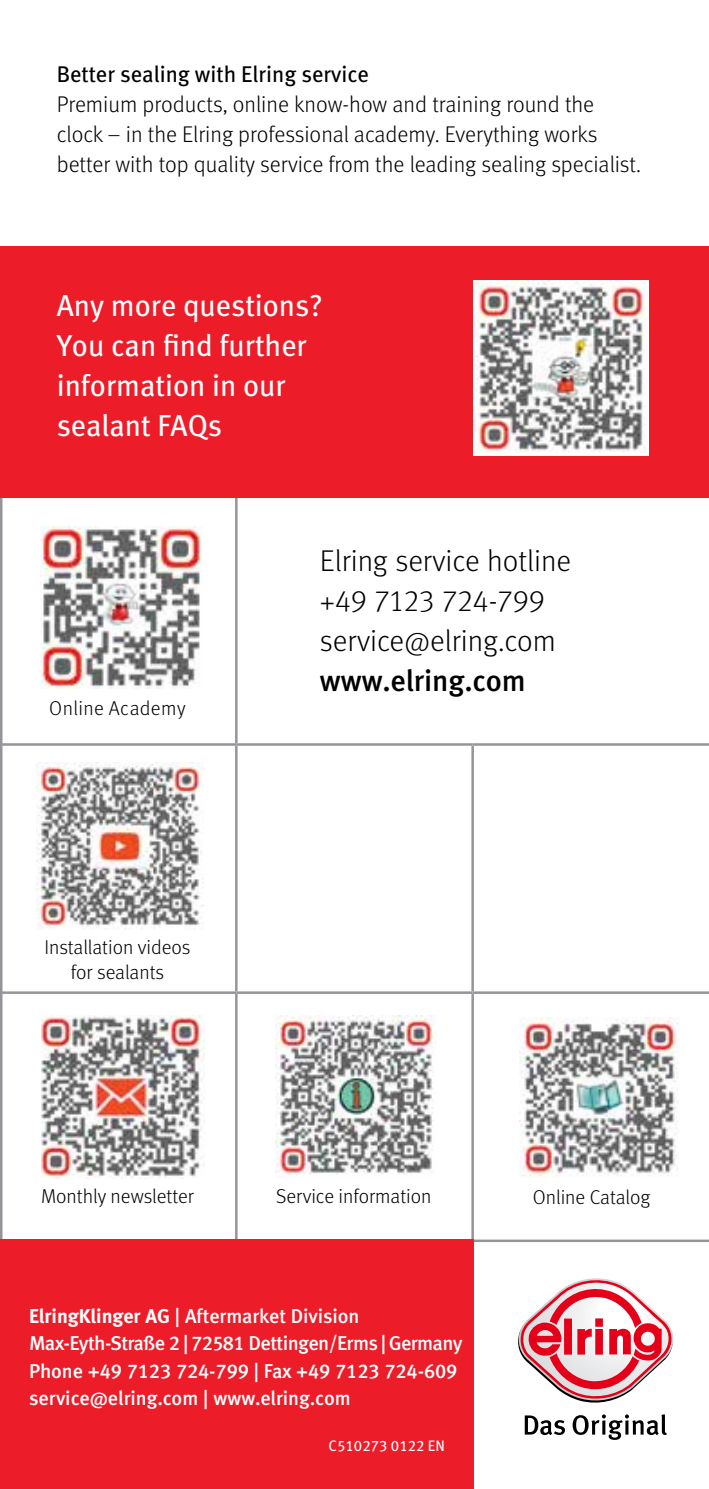
<style>
.page{position:relative;width:709px;height:1489px;background:#fff}
.page>*{position:absolute;margin:0;border:0;box-sizing:border-box;transform-origin:0 0}
.t1{font:30.25px/40px "Meta Book LF";color:#fff}
.t2{font:30px/40px "Meta Light LF";color:#000}
.t3{font:30px "Meta Medium CELF";color:#000}
.t4{font:22.75px/30px "Meta Light LF";color:#000}
.t5{font:22.75px "Meta Book LF";color:#000}
.t6{font:20px/27.5px "Meta Medium LF";letter-spacing:-.005em;color:#fff}
.t7{font:20px/25px "Meta Light LF";color:#000;text-align:center}
.t8{font:500 20px "Meta Pro";letter-spacing:-.03em;color:#fff}
.t9{font:20px "Meta Light LF";letter-spacing:.02em;color:#000}
.t10{font:15.25px "Meta Book LF";color:#fff}
.s1{font-family:"Meta Bold CELF"}
.s2{font-family:"Meta Medium CELF";font-weight:400}
</style>
<div class="page">
<hr style="left:235px;top:496px;width:2px;height:247px;background:#939598">
<hr style="left:0;top:743px;width:236px;height:2px;background:#939598">
<hr style="left:236px;top:743px;width:236px;height:2px;background:#939598">
<hr style="left:235px;top:745px;width:2px;height:246px;background:#939598">
<hr style="left:472px;top:743px;width:237px;height:2px;background:#939598">
<hr style="left:471px;top:745px;width:3px;height:246px;background:#939598">
<hr style="left:0;top:991px;width:236px;height:2px;background:#939598">
<hr style="left:236px;top:991px;width:236px;height:2px;background:#939598">
<hr style="left:235px;top:993px;width:2px;height:247px;background:#939598">
<hr style="left:472px;top:991px;width:237px;height:2px;background:#939598">
<hr style="left:471px;top:993px;width:3px;height:246px;background:#939598">
<hr style="left:471px;top:1239px;width:238px;height:2px;background:#939598">
<hr style="left:0;top:497px;width:2px;height:991px;background:#939598">
<div style="left:0;top:246px;width:709px;height:251px;background:#ed1c29"></div>
<div style="left:0;top:1239px;width:474px;height:249px;background:#ed1c29"></div>
<svg style="left:525px;top:1415px;width:40px;height:19px"></svg>
<svg style="left:572px;top:1414px;width:94px;height:25px"></svg>
<svg style="left:518px;top:1278px;width:156px;height:125px"></svg>
<img style="left:40px;top:526px;width:162px;height:162px">
<img style="left:37px;top:762px;width:167px;height:167px">
<img style="left:41px;top:1015px;width:163px;height:162px">
<img style="left:275px;top:1015px;width:162px;height:160px">
<img style="left:519px;top:1017px;width:160px;height:159px">
<img style="left:473px;top:280px;width:175px;height:176px">
<p class="t5" style="left:57px;top:60px;width:314px">Better sealing with Elring service</p>
<p class="t4" style="left:57px;top:89px;width:586px">Premium products, online know-how and training round the clock – in the Elring professional academy. Everything works better with top quality service from the leading sealing specialist.</p>
<h1 class="t1" style="left:57px;top:285px;width:267px">Any more questions?<br>You can find further information in our sealant FAQs</h1>
<p class="t9" style="left:49px;top:696px;width:138px">Online Academy</p>
<p class="t7" style="left:45px;top:933px;width:147px">Installation videos for sealants</p>
<h2 class="t2" style="left:320px;top:540px;width:253px">Elring service hotline +49 7123 724-799 service@elring.com</h2>
<h2 class="t3" style="left:320px;top:662px;width:207px">www.elring.com</h2>
<p class="t7" style="left:41px;top:1183px;width:154px">Monthly newsletter</p>
<p class="t7" style="left:276px;top:1183px;width:157px">Service information</p>
<p class="t7" style="left:533px;top:1183px;width:119px">Online Catalog</p>
<p class="t6" style="left:29px;top:1301px;width:332px"><span class="s1">ElringKlinger AG</span> | Aftermarket Division</p>
<p class="t8" style="left:29px;top:1327px;width:435px">Max-Eyth-Straße <span class="s2">2</span> | <span class="s2">72581</span> Dettingen/Erms | Germany</p>
<p class="t6" style="left:29px;top:1356px;width:430px">Phone +49 7123 724-799 | Fax +49 7123 724-609 service@elring.com | www.elring.com</p>
<p class="t10" style="left:328px;top:1436px;width:118px">C510273 0122 EN</p>
</div>
